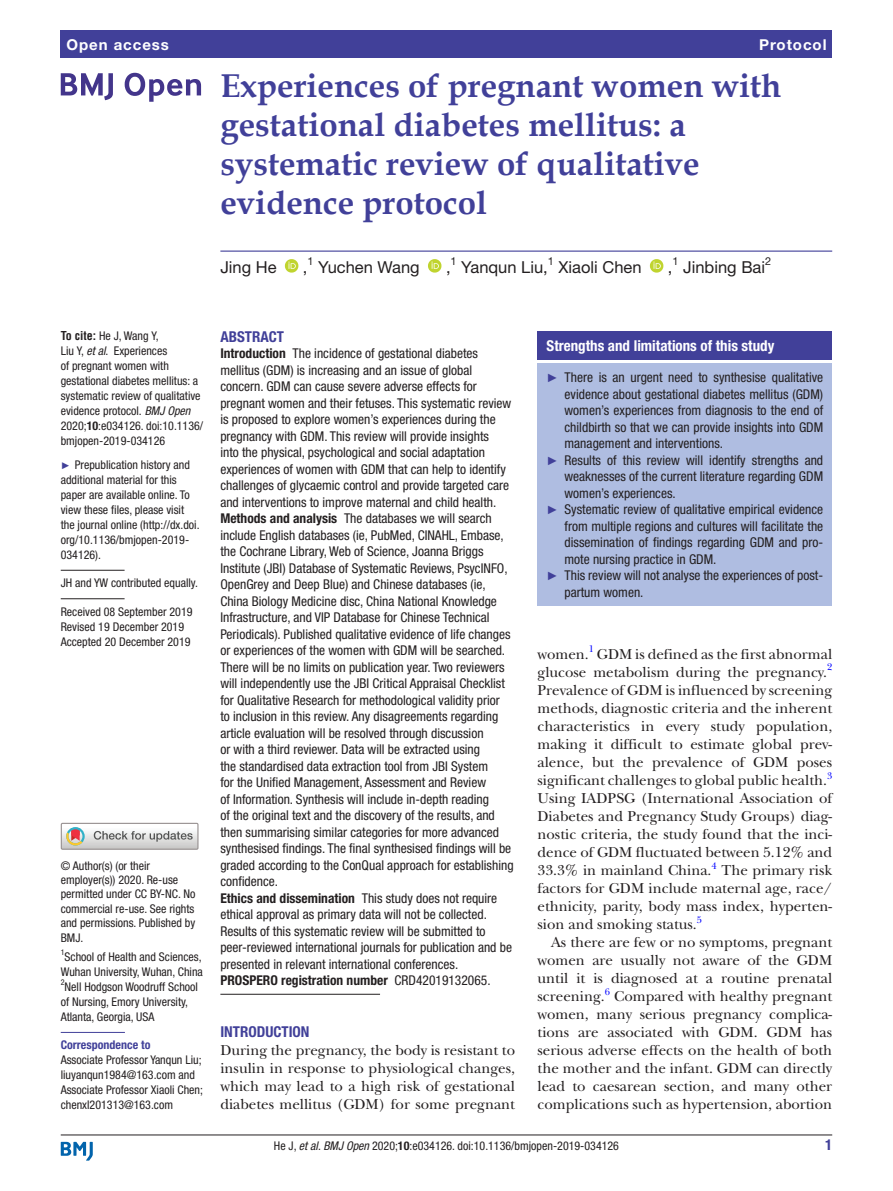
<style>
.page{position:relative;width:893px;height:1191px;background:#fff}
.page>*{position:absolute;margin:0;border:0;box-sizing:border-box;transform-origin:0 0}
.t1{font:700 33px/39px "Book Antiqua";color:#414099}
.t2{font:16.5px "Helvetica Neue LT Std";color:#231f20}
.t3{font:15px/18px "New Baskerville";color:#231f20;text-align:justify}
.t4{font:700 condensed 15px "Helvetica Neue LT Std";color:#fff}
.t5{font:700 condensed 15px "Helvetica Neue LT Std";color:#414099}
.t6{font:700 15px "Helvetica Neue LT Std";letter-spacing:.065em;color:#fff}
.t7{font:condensed 13.5px/16.5px "Helvetica Neue LT Std";color:#231f20}
.t8{font:condensed 12px/15px "Helvetica Neue LT Std";color:#231f20}
.t9{font:700 condensed 12px "Helvetica Neue LT Std";color:#414099}
.t10{font:10.95px "Helvetica Neue LT Std";color:#231f20}
.t11{font:9.9px "New Baskerville";color:#00f}
.t12{font:condensed 7.95px "Helvetica Neue LT Std";color:#231f20}
.s1{font-family:"Helvetica LT Std";font-weight:700}
.s2{font-style:italic}
.s3{font-weight:700}
.s4{font-family:"Arial";font-stretch:normal;font-size:9.75px;color:#414099}
.s5{font-family:"Arial";font-stretch:normal;font-size:12px;color:#414099}
</style>
<div class="page">
<hr style="left:61px;top:1134px;width:771px;height:1px;background:#231f20">
<svg style="left:61px;top:1141px;width:32px;height:19px"></svg>
<div style="left:61px;top:31px;width:771px;height:27px;background:#414099"></div>
<hr style="left:220px;top:250px;width:612px;height:2px;background:#414099">
<svg style="left:285px;top:259px;width:13px;height:14px"></svg>
<svg style="left:428px;top:259px;width:13px;height:14px"></svg>
<svg style="left:650px;top:259px;width:13px;height:14px"></svg>
<hr style="left:61px;top:570px;width:64px;height:1px;background:#231f20">
<hr style="left:61px;top:598px;width:64px;height:1px;background:#231f20">
<hr style="left:61px;top:1032px;width:64px;height:1px;background:#414099">
<svg style="left:61px;top:73px;width:52px;height:27px"></svg>
<svg style="left:125px;top:73px;width:76px;height:29px"></svg>
<div style="left:61px;top:822px;width:138px;height:27px;border:1px solid #969090"></div>
<svg style="left:61px;top:823px;width:137px;height:26px"></svg>
<div style="left:538px;top:331px;width:294px;height:29px;background:#414099"></div>
<div style="left:538px;top:364px;width:294px;height:242px;background:#afbde1"></div>
<hr style="left:220px;top:994px;width:160px;height:1px;background:#231f20">
<p class="t6" style="left:66px;top:35px;width:104px">Open access</p>
<p class="t6" style="left:759px;top:35px;width:69px">Protocol</p>
<h1 class="t1" style="left:220px;top:66px;width:562px">Experiences of pregnant women with gestational diabetes mellitus: a systematic review of qualitative evidence protocol</h1>
<p class="t2" style="left:220px;top:257px;width:58px">Jing He</p>
<p class="t2" style="left:303px;top:257px;width:6px">,</p>
<p class="t10" style="left:308px;top:255px;width:8px">1</p>
<p class="t2" style="left:318px;top:257px;width:103px">Yuchen Wang</p>
<p class="t2" style="left:446px;top:257px;width:6px">,</p>
<p class="t10" style="left:451px;top:255px;width:8px">1</p>
<p class="t2" style="left:461px;top:257px;width:88px">Yanqun Liu,</p>
<p class="t10" style="left:548px;top:255px;width:8px">1</p>
<p class="t2" style="left:558px;top:257px;width:85px">Xiaoli Chen</p>
<p class="t10" style="left:673px;top:255px;width:8px">1</p>
<p class="t2" style="left:683px;top:257px;width:83px">Jinbing Bai</p>
<p class="t10" style="left:765px;top:255px;width:8px">2</p>
<p class="t2" style="left:668px;top:257px;width:6px">,</p>
<p class="t8" style="left:61px;top:328px;width:144px"><span class="s1">To cite:</span> He J, Wang Y,<br>Liu Y, <span class="s2">et al</span>. Experiences<br>of pregnant women with gestational diabetes mellitus: a systematic review of qualitative evidence protocol. <span class="s2">BMJ Open<br></span>2020;<span class="s3">10</span>:e034126. doi:10.1136/ bmjopen-2019-034126</p>
<p class="t8" style="left:61px;top:457px;width:140px"><span class="s4">►</span> Prepublication history and additional material for this paper are available online. To view these files, please visit the journal online (http://dx.doi. org/10.1136/bmjopen-2019-<br>034126).</p>
<p class="t8" style="left:61px;top:575px;width:139px">JH and YW contributed equally.</p>
<p class="t8" style="left:61px;top:604px;width:133px">Received 08 September 2019<br>Revised 19 December 2019<br>Accepted 20 December 2019</p>
<p class="t8" style="left:61px;top:858px;width:136px;line-height:14.4px">© Author(s) (or their employer(s)) 2020. Re-use permitted under CC BY-NC. No commercial re-use. See rights and permissions. Published by<br>BMJ.</p>
<p class="t12" style="left:61px;top:948px;width:5px">1</p>
<p class="t8" style="left:61px;top:949px;width:144px;text-align:center">School of Health and Sciences,<br>Wuhan University, Wuhan, China</p>
<p class="t12" style="left:61px;top:978px;width:5px">2</p>
<p class="t8" style="left:61px;top:979px;width:139px;text-indent:4px">Nell Hodgson Woodruff School of Nursing, Emory University,<br>Atlanta, Georgia, USA</p>
<p class="t9" style="left:61px;top:1037px;width:91px">Correspondence to</p>
<p class="t8" style="left:61px;top:1052px;width:144px">Associate Professor Yanqun Liu; liuyanqun1984@163.com and<br>Associate Professor Xiaoli Chen; chenxl201313@163.com</p>
<p class="t5" style="left:220px;top:327px;width:65px">Abstract</p>
<p class="t7" style="left:220px;top:345px;width:295px"><span class="s3">Introduction</span> The incidence of gestational diabetes mellitus (GDM) is increasing and an issue of global concern. GDM can cause severe adverse effects for pregnant women and their fetuses. This systematic review is proposed to explore women’s experiences during the pregnancy with GDM. This review will provide insights<br>into the physical, psychological and social adaptation experiences of women with GDM that can help to identify challenges of glycaemic control and provide targeted care and interventions to improve maternal and child health.<br><span class="s3">Methods and analysis</span> The databases we will search include English databases (ie, PubMed, CINAHL, Embase, the Cochrane Library, Web of Science, Joanna Briggs Institute (JBI) Database of Systematic Reviews, PsycINFO, OpenGrey and Deep Blue) and Chinese databases (ie, China Biology Medicine disc, China National Knowledge Infrastructure, and VIP Database for Chinese Technical Periodicals). Published qualitative evidence of life changes or experiences of the women with GDM will be searched.<br>There will be no limits on publication year. Two reviewers will independently use the JBI Critical Appraisal Checklist for Qualitative Research for methodological validity prior<br>to inclusion in this review. Any disagreements regarding article evaluation will be resolved through discussion<br>or with a third reviewer. Data will be extracted using<br>the standardised data extraction tool from JBI System<br>for the Unified Management, Assessment and Review<br>of Information. Synthesis will include in-depth reading<br>of the original text and the discovery of the results, and then summarising similar categories for more advanced synthesised findings. The final synthesised findings will be graded according to the ConQual approach for establishing confidence.<br><span class="s3">Ethics and dissemination</span> This study does not require ethical approval as primary data will not be collected.<br>Results of this systematic review will be submitted to peer-reviewed international journals for publication and be presented in relevant international conferences.<br><span class="s3">PROSPERO registration number</span> CRD42019132065.</p>
<p class="t5" style="left:220px;top:1023px;width:91px">Introduction</p>
<p class="t3" style="left:220px;top:1041px;width:296px">During the pregnancy, the body is resistant to insulin in response to physiological changes, which may lead to a high risk of gestational diabetes mellitus (GDM) for some pregnant</p>
<p class="t4" style="left:547px;top:336px;width:229px">Strengths and limitations of this study</p>
<p class="t7" style="left:547px;top:369px;width:278px"><span class="s5">►</span> There is an urgent need to synthesise qualitative</p>
<p class="t7" style="left:565px;top:386px;width:260px">evidence about gestational diabetes mellitus (GDM)</p>
<p class="t7" style="left:565px;top:402px;width:260px">women’s experiences from diagnosis to the end of</p>
<p class="t7" style="left:565px;top:419px;width:260px">childbirth so that we can provide insights into GDM</p>
<p class="t7" style="left:565px;top:435px;width:160px">management and interventions.</p>
<p class="t7" style="left:547px;top:452px;width:278px"><span class="s5">►</span> Results of this review will identify strengths and</p>
<p class="t7" style="left:565px;top:468px;width:260px">weaknesses of the current literature regarding GDM</p>
<p class="t7" style="left:565px;top:485px;width:113px">women’s experiences.</p>
<p class="t7" style="left:547px;top:501px;width:278px"><span class="s5">►</span> Systematic review of qualitative empirical evidence</p>
<p class="t7" style="left:565px;top:518px;width:260px">from multiple regions and cultures will facilitate the</p>
<p class="t7" style="left:565px;top:534px;width:260px">dissemination of findings regarding GDM and pro-</p>
<p class="t7" style="left:565px;top:551px;width:153px">mote nursing practice in GDM.</p>
<p class="t7" style="left:547px;top:567px;width:278px"><span class="s5">►</span> This review will not analyse the experiences of post-</p>
<p class="t7" style="left:565px;top:584px;width:80px">partum women.</p>
<p class="t3" style="left:538px;top:645px;width:296px">women.<sup>1</sup> GDM is defined as the first abnormal glucose metabolism during the pregnancy.</p>
<p class="t11" style="left:827px;top:661px;width:7px">2</p>
<p class="t3" style="left:538px;top:681px;width:296px">Prevalence of GDM is influenced by screening methods, diagnostic criteria and the inherent characteristics in every study population, making it difficult to estimate global prev&shy;alence, but the prevalence of GDM poses significant challenges to global public health.</p>
<p class="t11" style="left:827px;top:769px;width:7px">3</p>
<p class="t3" style="left:538px;top:789px;width:296px">Using IADPSG (International Association of Diabetes and Pregnancy Study Groups) diag&shy;nostic criteria, the study found that the inci&shy;dence of GDM fluctuated between 5.12% and 33.3% in mainland China.</p>
<p class="t11" style="left:712px;top:859px;width:7px">4</p>
<p class="t3" style="left:538px;top:861px;width:296px;text-indent:184px">The primary risk factors for GDM include maternal age, race/ ethnicity, parity, body mass index, hyperten&shy;sion and smoking status.</p>
<p class="t11" style="left:697px;top:913px;width:7px">5</p>
<p class="t3" style="left:538px;top:933px;width:296px;text-indent:14px">As there are few or no symptoms, pregnant women are usually not aware of the GDM until it is diagnosed at a routine prenatal screening.</p>
<p class="t11" style="left:605px;top:985px;width:7px">6</p>
<p class="t3" style="left:538px;top:987px;width:296px;text-indent:77px">Compared with healthy pregnant women, many serious pregnancy complica&shy;tions are associated with GDM. GDM has serious adverse effects on the health of both the mother and the infant. GDM can directly lead to caesarean section, and many other complications such as hypertension, abortion</p>
<p class="t8" style="left:274px;top:1137px;width:347px">He J, <span class="s2">et al</span>. <span class="s2">BMJ Open</span> 2020;<span class="s3">10</span>:e034126. doi:10.1136/bmjopen-2019-034126</p>
<p class="t5" style="left:825px;top:1135px;width:9px">1</p>
</div>
